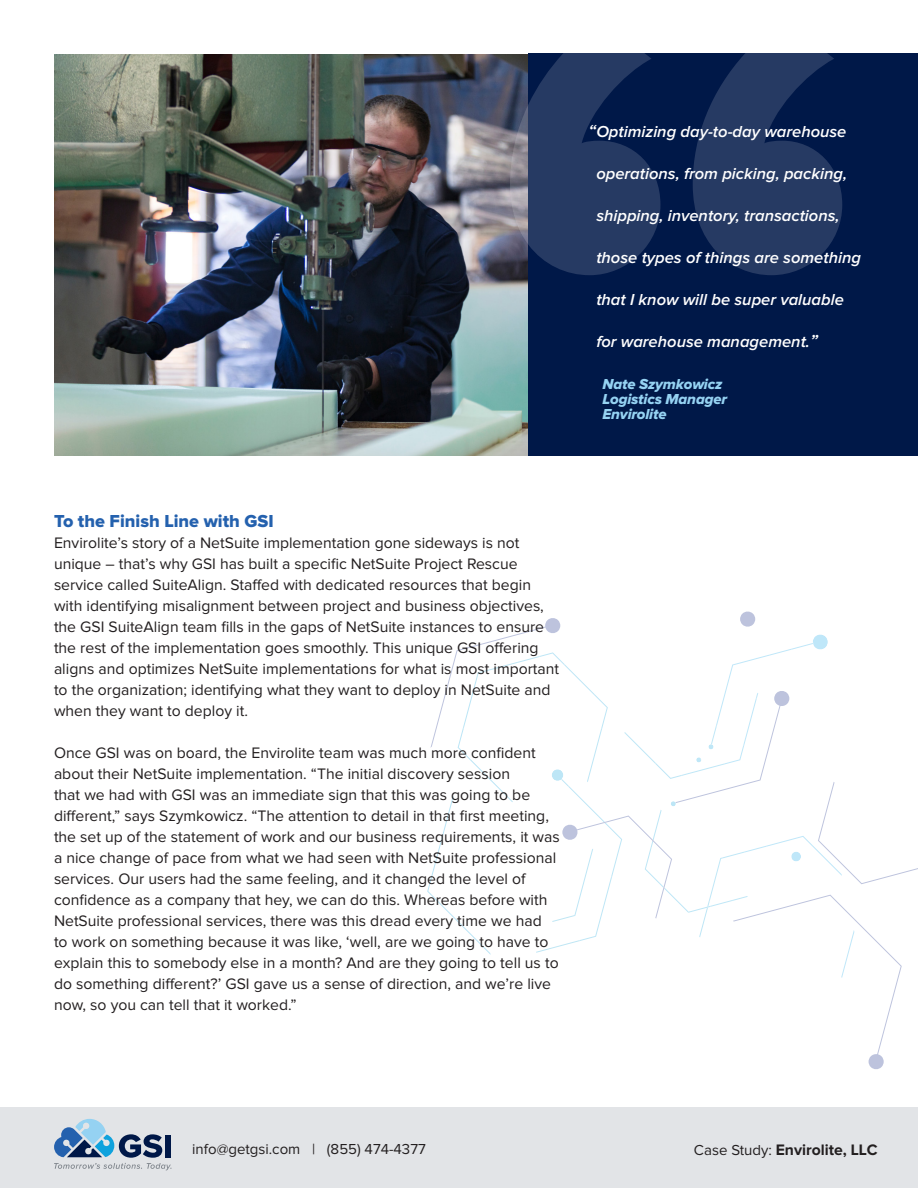
<style>
.page{position:relative;width:918px;height:1188px;background:#fff}
.page>*{position:absolute;margin:0;border:0;box-sizing:border-box;transform-origin:0 0}
.t1{font:18px "Proxima Nova Extrabld";color:#2461ae}
.t2{font:italic 600 16.5px "Proxima Nova";color:#fff}
.t3{font:15.75px/21px "Proxima Nova";color:#231f20}
.t4{font:700 15.75px "Proxima Nova";color:#231f20}
.t5{font:15px/15px "Proxima Nova Extrabld It";letter-spacing:-.01em;color:#95d2f2}
.t6{font:15px "Proxima Nova";color:#231f20}
.s1{font-size:18px}
.s2{font-weight:400;font-size:15px}
</style>
<div class="page">
<svg style="left:427px;top:611px;width:491px;height:458px"></svg>
<div style="left:0;top:1107px;width:918px;height:81px;background:#e2e4e7"></div>
<svg style="left:54px;top:1119px;width:118px;height:51px"></svg>
<img style="left:54px;top:54px;width:474px;height:402px">
<div style="left:528px;top:53px;width:390px;height:403px;background:#001848"></div>
<svg style="left:510px;top:53px;width:332px;height:222px;fill:#263a63"></svg>
<p class="t2" style="left:589px;top:124px;width:259px"><span class="s1">“</span>Optimizing day-to-day warehouse</p>
<p class="t2" style="left:596px;top:166px;width:252px">operations, from picking, packing,</p>
<p class="t2" style="left:596px;top:208px;width:245px">shipping, inventory, transactions,</p>
<p class="t2" style="left:596px;top:250px;width:266px">those types of things are something</p>
<p class="t2" style="left:596px;top:292px;width:249px">that I know will be super valuable</p>
<p class="t2" style="left:596px;top:334px;width:223px">for warehouse management.<span class="s1">”</span></p>
<p class="t5" style="left:603px;top:377px;width:126px">Nate Szymkowicz<br>Logistics Manager<br>Envirolite</p>
<p class="t1" style="left:54px;top:513px;width:221px">To the Finish Line with GSI</p>
<p class="t3" style="left:54px;top:533px;width:507px">Envirolite’s story of a NetSuite implementation gone sideways is not unique – that’s why GSI has built a specific NetSuite Project Rescue service called SuiteAlign. Staffed with dedicated resources that begin with identifying misalignment between project and business objectives, the GSI SuiteAlign team fills in the gaps of NetSuite instances to ensure the rest of the implementation goes smoothly. This unique GSI offering aligns and optimizes NetSuite implementations for what is most important to the organization; identifying what they want to deploy in NetSuite and when they want to deploy it.</p>
<p class="t3" style="left:54px;top:743px;width:507px">Once GSI was on board, the Envirolite team was much more confident about their NetSuite implementation. “The initial discovery session<br>that we had with GSI was an immediate sign that this was going to be different,” says Szymkowicz. “The attention to detail in that first meeting, the set up of the statement of work and our business requirements, it was a nice change of pace from what we had seen with NetSuite professional services. Our users had the same feeling, and it changed the level of confidence as a company that hey, we can do this. Whereas before with NetSuite professional services, there was this dread every time we had<br>to work on something because it was like, ‘well, are we going to have to explain this to somebody else in a month? And are they going to tell us to do something different?’ GSI gave us a sense of direction, and we’re live now, so you can tell that it worked.”</p>
<p class="t6" style="left:192px;top:1142px;width:235px">info@getgsi.com | (855) 474-4377</p>
<p class="t4" style="left:694px;top:1140px;width:185px"><span class="s2">Case Study:</span> Envirolite, LLC</p>
</div>
